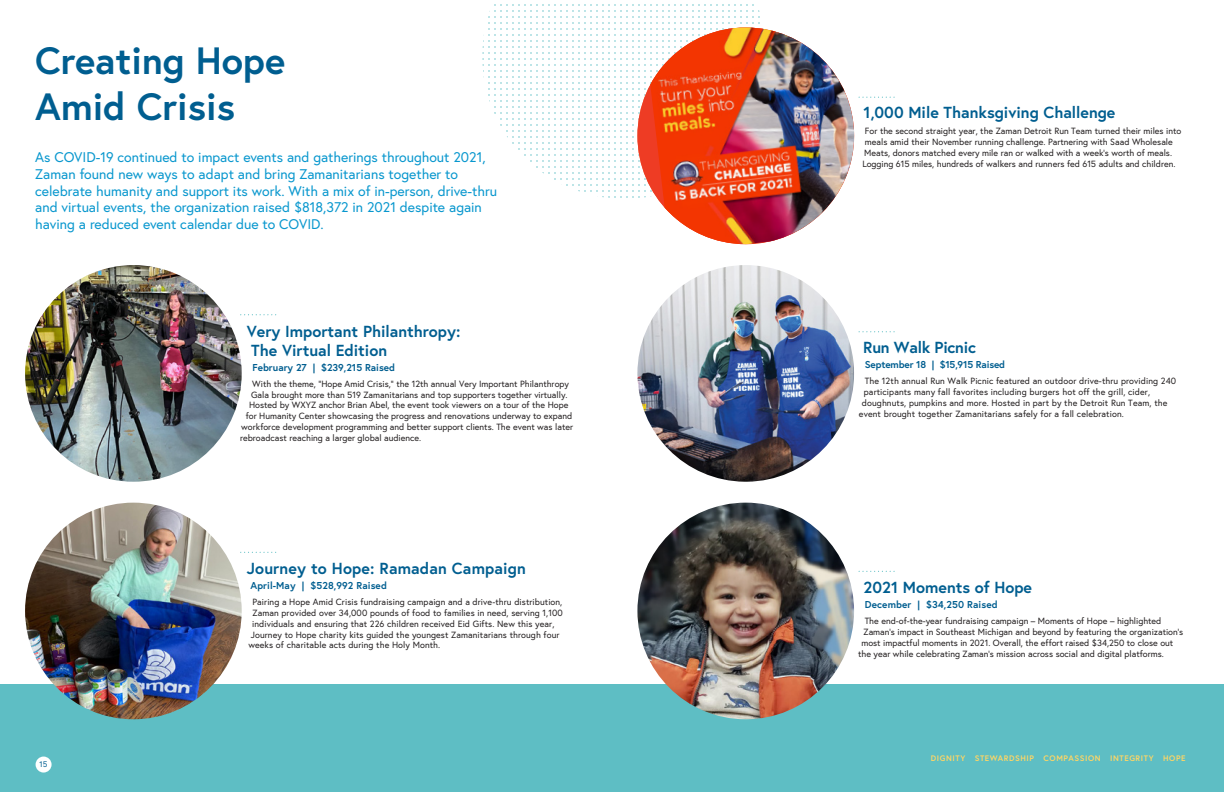
<style>
.page{position:relative;width:1224px;height:792px;background:#fff}
.page>*{position:absolute;margin:0;border:0;box-sizing:border-box;transform-origin:0 0}
.t1{font:700 38px/45.6px "Europa";color:#005e90}
.t2{font:700 16px/19.2px "Europa";color:#005e90}
.t3{font:14px/16.8px "Europa";color:#0897ce}
.t4{font:700 10px "Europa";color:#005e90}
.t5{font:9px/10.8px "Europa";color:#231f20}
.t6{font:700 8px "Europa";letter-spacing:.075em;color:#ffd664}
.t7{font:8px "Europa";color:#005e90}
</style>
<div class="page">
<div style="left:0;top:684px;width:1224px;height:108px;background:#5ebec4"></div>
<svg style="left:482px;top:4px;width:278px;height:194px"></svg>
<svg style="left:859px;top:97px;width:36px;height:1px"></svg>
<img style="left:25px;top:265px;width:217px;height:217px;border-radius:108px">
<svg style="left:241px;top:314px;width:36px;height:1px"></svg>
<img style="left:637px;top:265px;width:217px;height:217px;border-radius:108px">
<svg style="left:859px;top:331px;width:36px;height:1px"></svg>
<img style="left:25px;top:503px;width:217px;height:216px;border-radius:108px">
<svg style="left:241px;top:552px;width:36px;height:1px"></svg>
<img style="left:637px;top:503px;width:217px;height:216px;border-radius:108px">
<svg style="left:859px;top:571px;width:36px;height:1px"></svg>
<img style="left:650px;top:28px;width:204px;height:216px">
<div style="left:36px;top:757px;width:16px;height:16px;background:#fff;border-radius:50%"></div>
<h1 class="t1" style="left:35px;top:37px;width:252px">Creating Hope<br>Amid Crisis</h1>
<p class="t3" style="left:35px;top:148px;width:463px">As COVID-19 continued to impact events and gatherings throughout 2021, Zaman found new ways to adapt and bring Zamanitarians together to celebrate humanity and support its work. With a mix of in-person, drive-thru and virtual events, the organization raised $818,372 in 2021 despite again having a reduced event calendar due to COVID.</p>
<h2 class="t2" style="left:247px;top:321px;width:215px">Very Important Philanthropy:<br>The Virtual Edition</h2>
<p class="t4" style="left:253px;top:361px;width:144px">February 27 | $239,215 Raised</p>
<p class="t5" style="left:252px;top:378px;width:318px">With the theme, “Hope Amid Crisis,” the 12th annual Very Important Philanthropy</p>
<p class="t5" style="left:251px;top:389px;width:318px">Gala brought more than 519 Zamanitarians and top supporters together virtually.</p>
<p class="t5" style="left:249px;top:400px;width:321px">Hosted by WXYZ anchor Brian Abel, the event took viewers on a tour of the Hope</p>
<p class="t5" style="left:246px;top:411px;width:328px">for Humanity Center showcasing the progress and renovations underway to expand</p>
<p class="t5" style="left:241px;top:421px;width:333px">workforce development programming and better support clients. The event was later</p>
<p class="t5" style="left:240px;top:432px;width:183px">rebroadcast reaching a larger global audience.</p>
<p class="t7" style="left:40px;top:759px;width:9px">15</p>
<h2 class="t2" style="left:247px;top:559px;width:281px">Journey to Hope: Ramadan Campaign</h2>
<p class="t4" style="left:251px;top:579px;width:138px">April-May | $528,992 Raised</p>
<p class="t5" style="left:252px;top:597px;width:311px">Pairing a Hope Amid Crisis fundraising campaign and a drive-thru distribution,</p>
<p class="t5" style="left:253px;top:607px;width:312px">Zaman provided over 34,000 pounds of food to families in need, serving 1,100</p>
<p class="t5" style="left:252px;top:618px;width:304px">individuals and ensuring that 226 children received Eid Gifts. New this year,</p>
<p class="t5" style="left:251px;top:629px;width:310px">Journey to Hope charity kits guided the youngest Zamanitarians through four</p>
<p class="t5" style="left:248px;top:640px;width:193px">weeks of charitable acts during the Holy Month.</p>
<h2 class="t2" style="left:864px;top:103px;width:253px">1,000 Mile Thanksgiving Challenge</h2>
<p class="t5" style="left:862px;top:126px;width:321px">For the second straight year, the Zaman Detroit Run Team turned their miles into meals amid their November running challenge. Partnering with Saad Wholesale Meats, donors matched every mile ran or walked with a week’s worth of meals.<br>Logging 615 miles, hundreds of walkers and runners fed 615 adults and children.</p>
<h2 class="t2" style="left:863px;top:338px;width:114px">Run Walk Picnic</h2>
<p class="t4" style="left:865px;top:358px;width:142px">September 18 | $15,915 Raised</p>
<p class="t5" style="left:865px;top:376px;width:313px">The 12th annual Run Walk Picnic featured an outdoor drive-thru providing 240</p>
<p class="t5" style="left:864px;top:387px;width:288px">participants many fall favorites including burgers hot off the grill, cider,</p>
<p class="t5" style="left:862px;top:397px;width:307px">doughnuts, pumpkins and more. Hosted in part by the Detroit Run Team, the</p>
<p class="t5" style="left:859px;top:408px;width:266px">event brought together Zamanitarians safely for a fall celebration.</p>
<h2 class="t2" style="left:864px;top:578px;width:170px">2021 Moments of Hope</h2>
<p class="t4" style="left:865px;top:598px;width:134px">December | $34,250 Raised</p>
<p class="t5" style="left:865px;top:616px;width:298px">The end-of-the-year fundraising campaign – Moments of Hope – highlighted</p>
<p class="t5" style="left:864px;top:627px;width:321px">Zaman’s impact in Southeast Michigan and beyond by featuring the organization’s</p>
<p class="t5" style="left:861px;top:637px;width:313px">most impactful moments in 2021. Overall, the effort raised $34,250 to close out</p>
<p class="t5" style="left:858px;top:648px;width:307px">the year while celebrating Zaman’s mission across social and digital platforms.</p>
<p class="t6" style="left:931px;top:753px;width:256px">DIGNITY STEWARDSHIP COMPASSION INTEGRITY HOPE</p>
</div>
